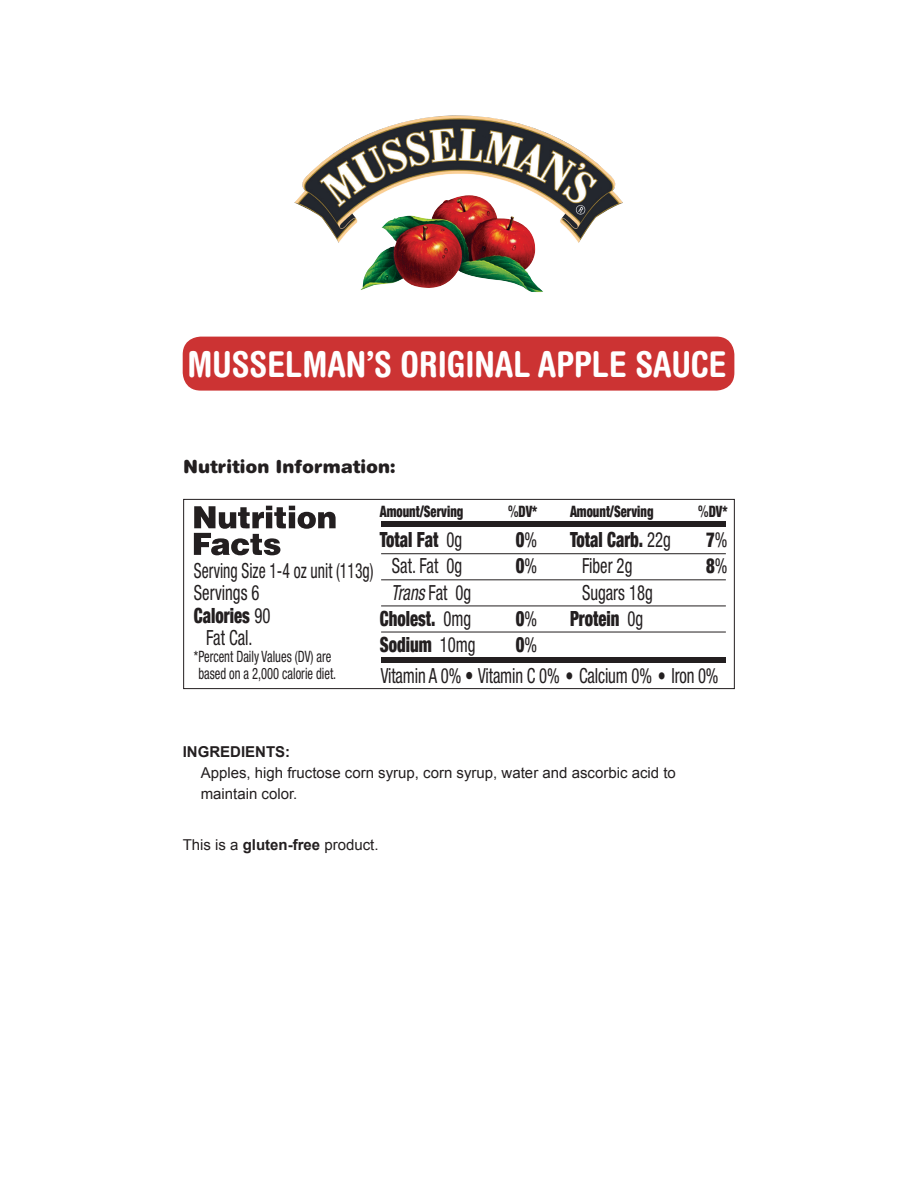
<style>
.page{position:relative;width:918px;height:1188px;background:#fff}
.page>*{position:absolute;margin:0;border:0;box-sizing:border-box;transform-origin:0 0}
.t1{font:700 condensed 35.7px "Helvetica Rounded";color:#fff}
.t2{font:condensed 20.85px "Helvetica Neue LT Std";color:#231f20;scale:.8 1}
.t3{font:900 condensed 20.85px "Helvetica Neue";color:#231f20;scale:.8 1}
.t4{font:condensed 20.85px "Helvetica Neue LT Std";color:#231f20;scale:.75 1}
.t5{font:italic condensed 20.85px "Helvetica Neue LT Std";color:#231f20;scale:.8 1}
.t6{font:900 18px "Helvetica Rounded";color:#231f20}
.t7{font:condensed 15.6px "Helvetica Neue LT Std";color:#231f20;scale:.8 1}
.t8{font:900 condensed 15.6px "Helvetica Neue";color:#231f20;scale:.8 1}
.t9{font:15px "Arial";color:#231f20}
.t10{font:700 15px "Arial";color:#231f20}
.s1{font-family:"Helvetica";font-weight:700}
.s2{font-family:"Helvetica Neue LT Std";font-weight:400}
.s3{font-style:normal}
.s4{font-family:"Franklin Gothic";font-weight:800;font-stretch:normal}
.s5{font-weight:700}
</style>
<div class="page">
<img style="left:294px;top:115px;width:329px;height:177px">
<div style="left:183px;top:337px;width:551px;height:54px;background:#c33;border-radius:18px"></div>
<div style="left:183px;top:499px;width:552px;height:190px;border:1px solid #231f20"></div>
<div style="left:382px;top:522px;width:344px;height:5px;background:#231f20"></div>
<div style="left:382px;top:657px;width:344px;height:6px;background:#231f20"></div>
<hr style="left:381px;top:553px;width:345px;height:1px;background:#231f20">
<hr style="left:381px;top:580px;width:345px;height:1px;background:#231f20">
<hr style="left:381px;top:606px;width:345px;height:1px;background:#231f20">
<hr style="left:381px;top:632px;width:345px;height:1px;background:#231f20">
<svg style="left:194px;top:506px;width:142px;height:49px"></svg>
<p class="t1" style="left:188px;top:343px;width:540px">MUSSELMAN’S ORIGINAL APPLE SAUCE</p>
<p class="t6" style="left:183px;top:455px;width:214px">Nutrition Information:</p>
<p class="t8" style="left:380px;top:498px;width:106px">Amount/Serving</p>
<p class="t8" style="left:508px;top:498px;width:38px"><span class="s1">%</span>DV*</p>
<p class="t3" style="left:380px;top:523px;width:105px">Total Fat <span class="s2">0g</span></p>
<p class="t3" style="left:516px;top:523px;width:28px">0<span class="s2">%</span></p>
<p class="t2" style="left:392px;top:554px;width:90px">Sat. Fat 0g</p>
<p class="t3" style="left:516px;top:549px;width:28px">0<span class="s2">%</span></p>
<p class="t5" style="left:391px;top:580px;width:102px">Trans <span class="s3">Fat 0g</span></p>
<p class="t3" style="left:380px;top:601px;width:116px">Cholest. <span class="s2">0mg</span></p>
<p class="t3" style="left:516px;top:601px;width:28px">0<span class="s2">%</span></p>
<p class="t3" style="left:380px;top:627px;width:121px">Sodium <span class="s2">10mg</span></p>
<p class="t3" style="left:516px;top:627px;width:28px">0<span class="s2">%</span></p>
<p class="t8" style="left:570px;top:498px;width:106px">Amount/Serving</p>
<p class="t8" style="left:698px;top:498px;width:38px"><span class="s1">%</span>DV*</p>
<p class="t3" style="left:570px;top:523px;width:128px">Total Carb. <span class="s2">22g</span></p>
<p class="t3" style="left:706px;top:523px;width:28px">7<span class="s2">%</span></p>
<p class="t2" style="left:582px;top:554px;width:64px">Fiber 2g</p>
<p class="t3" style="left:706px;top:549px;width:28px">8<span class="s2">%</span></p>
<p class="t2" style="left:582px;top:580px;width:90px">Sugars 18g</p>
<p class="t3" style="left:570px;top:601px;width:93px">Protein <span class="s2">0g</span></p>
<p class="t2" style="left:381px;top:663px;width:424px">Vitamin A 0% • Vitamin C 0% <span class="s4">•</span> Calcium 0% <span class="s4">•</span> Iron 0%</p>
<p class="t4" style="left:194px;top:559px;width:241px">Serving Size 1-4 oz unit (113g)</p>
<p class="t2" style="left:194px;top:581px;width:84px">Servings 6</p>
<p class="t3" style="left:194px;top:598px;width:97px">Calories <span class="s2">90</span></p>
<p class="t2" style="left:206px;top:625px;width:60px">Fat Cal.</p>
<p class="t7" style="left:194px;top:647px;width:173px">*Percent Daily Values (DV) are</p>
<p class="t7" style="left:198px;top:664px;width:174px">based on a 2,000 calorie diet.</p>
<p class="t10" style="left:183px;top:742px;width:109px">INGREDIENTS:</p>
<p class="t9" style="left:201px;top:763px;width:477px">Apples, high fructose corn syrup, corn syrup, water and ascorbic acid to</p>
<p class="t9" style="left:201px;top:784px;width:98px">maintain color.</p>
<p class="t9" style="left:183px;top:835px;width:197px">This is a <span class="s5">gluten-free</span> product.</p>
</div>
